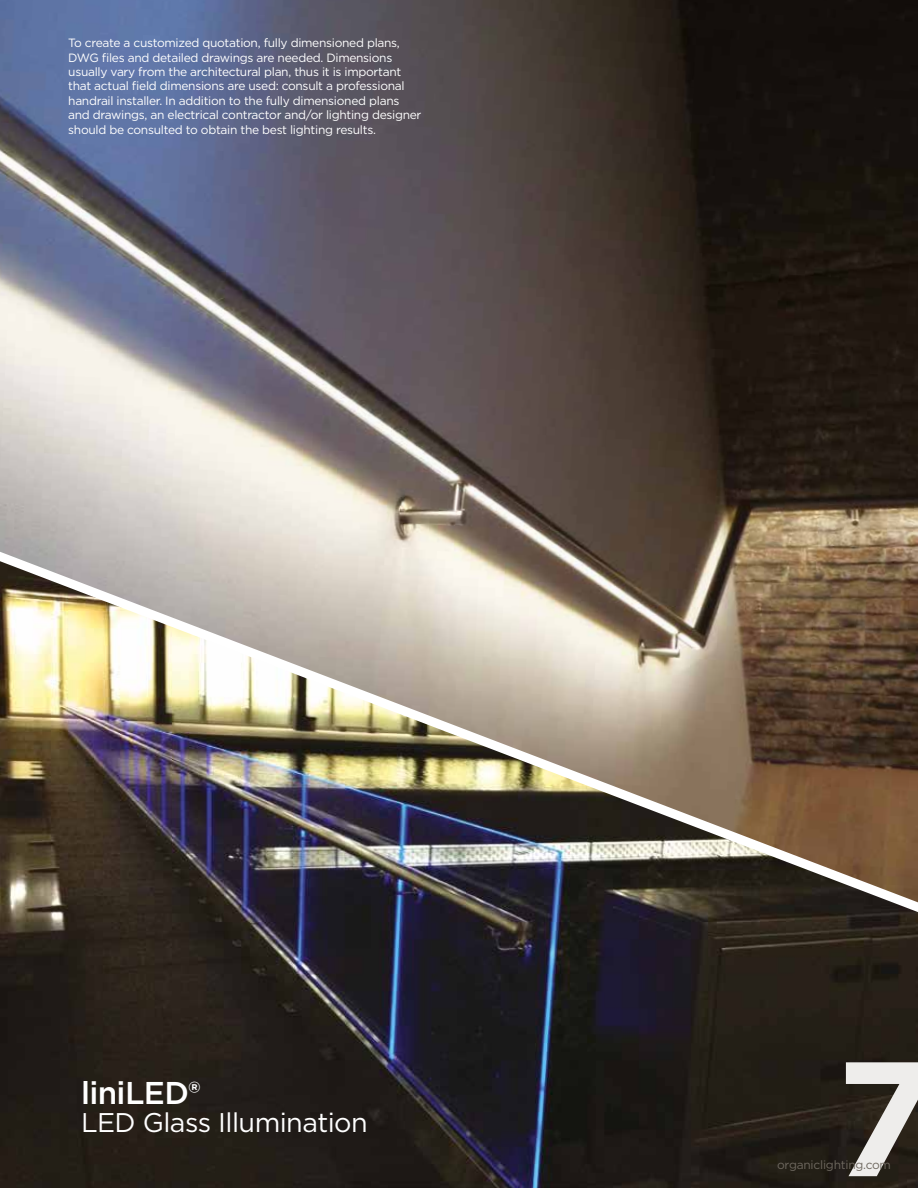
<style>
.page{position:relative;width:918px;height:1188px;background:#fff}
.page>*{position:absolute;margin:0;border:0;box-sizing:border-box;transform-origin:0 0}
.t1{font:700 162.6px "Gotham";color:#eeedeb}
.t2{font:500 31.5px "Gotham";letter-spacing:-.02em;color:#fff}
.t3{font:27px "Gotham";letter-spacing:-.02em;color:#fff}
.t4{font:12px/14.4px "Gotham";letter-spacing:-.025em;color:#fff}
.t5{font:12px "Gotham";letter-spacing:-.02em;color:#6e685f}
</style>
<div class="page">
<img style="left:0;top:902px;width:918px;height:286px">
<img style="left:0;top:0;width:918px;height:902px">
<p class="t4" style="left:68px;top:36px;width:355px">To create a customized quotation, fully dimensioned plans, DWG files and detailed drawings are needed. Dimensions usually vary from the architectural plan, thus it is important that actual field dimensions are used: consult a professional handrail installer. In addition to the fully dimensioned plans and drawings, an electrical contractor and/or lighting designer should be consulted to obtain the best lighting results.</p>
<h2 class="t2" style="left:81px;top:1072px;width:121px">liniLED®</h2>
<h3 class="t3" style="left:81px;top:1105px;width:288px">LED Glass Illumination</h3>
<h1 class="t1" style="left:835px;top:1011px;width:102px">7</h1>
<p class="t5" style="left:777px;top:1157px;width:115px">organiclighting.com</p>
</div>
